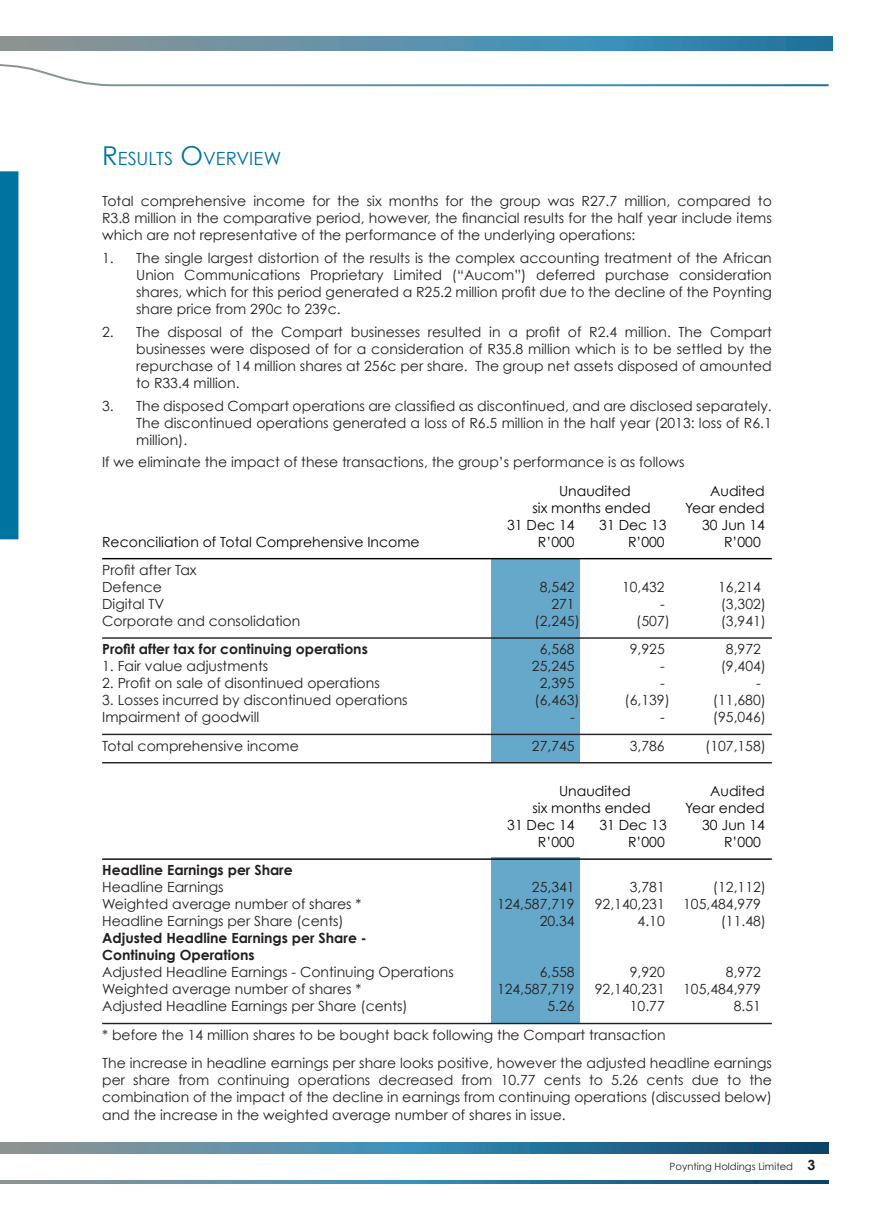
<style>
.page{position:relative;width:874px;height:1225px;background:#fff}
.page>*{position:absolute;margin:0;border:0;box-sizing:border-box;transform-origin:0 0}
.t1{font:18.2px "Century Gothic";letter-spacing:.005em;color:#0073a0}
.t2{font:14px/17px "Century Gothic";color:#231f20;text-align:justify}
.t3{font:14px "Century Gothic";color:#040503}
.t4{font:700 14px/17px "Century Gothic";color:#231f20}
.t5{font:10px "Century Gothic";color:#231f20}
.s1{font-size:26px}
.s2{font-weight:700;font-size:14px}
</style>
<div class="page">
<svg style="left:0;top:64px;width:829px;height:23px"></svg>
<svg style="left:0;top:1142px;width:828px;height:11px"></svg>
<svg style="left:0;top:1180px;width:828px;height:3px"></svg>
<svg style="left:0;top:36px;width:832px;height:15px"></svg>
<div style="left:491px;top:857px;width:89px;height:166px;background:#66a8c9"></div>
<div style="left:491px;top:558px;width:89px;height:204px;background:#66a8c9"></div>
<div style="left:0;top:171px;width:18px;height:368px;background:#0073a0"></div>
<hr style="left:102px;top:558px;width:669px;height:1px;background:#040503">
<hr style="left:102px;top:637px;width:669px;height:2px;background:#231f20">
<hr style="left:102px;top:733px;width:669px;height:2px;background:#231f20">
<hr style="left:102px;top:762px;width:669px;height:1px;background:#231f20">
<hr style="left:102px;top:858px;width:669px;height:2px;background:#040503">
<hr style="left:102px;top:1022px;width:669px;height:2px;background:#231f20">
<h1 class="t1" style="left:102px;top:147px;width:180px"><span class="s1">R</span>ESULTS <span class="s1">O</span>VERVIEW</h1>
<p class="t2" style="left:102px;top:193px;width:670px">Total comprehensive income for the six months for the group was R27.7 million, compared to R3.8 million in the comparative period, however, the financial results for the half year include items which are not representative of the performance of the underlying operations:</p>
<p class="t2" style="left:136px;top:249px;width:636px;text-indent:-34px">1. The single largest distortion of the results is the complex accounting treatment of the African Union Communications Proprietary Limited (“Aucom”) deferred purchase consideration shares, which for this period generated a R25.2 million profit due to the decline of the Poynting share price from 290c to 239c.</p>
<p class="t2" style="left:136px;top:323px;width:636px;text-indent:-34px">2. The disposal of the Compart businesses resulted in a profit of R2.4 million. The Compart businesses were disposed of for a consideration of R35.8 million which is to be settled by the repurchase of 14 million shares at 256c per share. The group net assets disposed of amounted to R33.4 million.</p>
<p class="t2" style="left:136px;top:397px;width:636px;text-indent:-34px">3. The disposed Compart operations are classified as discontinued, and are disclosed separately.<br>The discontinued operations generated a loss of R6.5 million in the half year (2013: loss of R6.1 million).</p>
<p class="t2" style="left:102px;top:453px;width:583px">If we eliminate the impact of these transactions, the group’s performance is as follows</p>
<p class="t3" style="left:558px;top:482px;width:73px">Unaudited</p>
<p class="t3" style="left:709px;top:482px;width:56px">Audited</p>
<p class="t3" style="left:532px;top:499px;width:120px">six months ended</p>
<p class="t3" style="left:684px;top:499px;width:81px">Year ended</p>
<p class="t3" style="left:507px;top:516px;width:69px">31 Dec 14</p>
<p class="t3" style="left:599px;top:516px;width:69px">31 Dec 13</p>
<p class="t3" style="left:701px;top:516px;width:64px">30 Jun 14</p>
<p class="t3" style="left:102px;top:533px;width:319px">Reconciliation of Total Comprehensive Income</p>
<p class="t3" style="left:537px;top:533px;width:38px">R’000</p>
<p class="t3" style="left:627px;top:533px;width:38px">R’000</p>
<p class="t3" style="left:723px;top:533px;width:38px">R’000</p>
<p class="t2" style="left:102px;top:561px;width:96px">Profit after Tax<br>Defence</p>
<p class="t2" style="left:539px;top:578px;width:36px">8,542</p>
<p class="t2" style="left:621px;top:578px;width:44px">10,432</p>
<p class="t2" style="left:717px;top:578px;width:44px">16,214</p>
<p class="t2" style="left:102px;top:595px;width:64px">Digital TV</p>
<p class="t2" style="left:551px;top:595px;width:25px">271</p>
<p class="t2" style="left:659px;top:595px;width:6px">-</p>
<p class="t2" style="left:720px;top:595px;width:47px">(3,302)</p>
<p class="t2" style="left:102px;top:612px;width:199px">Corporate and consolidation</p>
<p class="t2" style="left:534px;top:612px;width:47px">(2,245)</p>
<p class="t2" style="left:636px;top:612px;width:35px">(507)</p>
<p class="t2" style="left:720px;top:612px;width:47px">(3,941)</p>
<p class="t4" style="left:102px;top:640px;width:267px">profit after tax for continuing operations</p>
<p class="t2" style="left:539px;top:640px;width:36px">6,568</p>
<p class="t2" style="left:629px;top:640px;width:36px">9,925</p>
<p class="t2" style="left:725px;top:640px;width:36px">8,972</p>
<p class="t2" style="left:102px;top:657px;width:167px">1. Fair value adjustments</p>
<p class="t2" style="left:531px;top:657px;width:44px">25,245</p>
<p class="t2" style="left:659px;top:657px;width:6px">-</p>
<p class="t2" style="left:720px;top:657px;width:47px">(9,404)</p>
<p class="t2" style="left:102px;top:674px;width:279px">2. Profit on sale of disontinued operations</p>
<p class="t2" style="left:539px;top:674px;width:36px">2,395</p>
<p class="t2" style="left:659px;top:674px;width:6px">-</p>
<p class="t2" style="left:755px;top:674px;width:6px">-</p>
<p class="t2" style="left:102px;top:691px;width:307px">3. Losses incurred by discontinued operations</p>
<p class="t2" style="left:534px;top:691px;width:47px">(6,463)</p>
<p class="t2" style="left:624px;top:691px;width:47px">(6,139)</p>
<p class="t2" style="left:712px;top:691px;width:54px">(11,680)</p>
<p class="t2" style="left:102px;top:708px;width:159px">Impairment of goodwill</p>
<p class="t2" style="left:569px;top:708px;width:6px">-</p>
<p class="t2" style="left:659px;top:708px;width:6px">-</p>
<p class="t2" style="left:712px;top:708px;width:54px">(95,046)</p>
<p class="t2" style="left:102px;top:737px;width:198px">Total comprehensive income</p>
<p class="t2" style="left:531px;top:737px;width:44px">27,745</p>
<p class="t2" style="left:629px;top:737px;width:36px">3,786</p>
<p class="t2" style="left:704px;top:737px;width:62px">(107,158)</p>
<p class="t3" style="left:558px;top:782px;width:73px">Unaudited</p>
<p class="t3" style="left:709px;top:782px;width:56px">Audited</p>
<p class="t3" style="left:532px;top:799px;width:120px">six months ended</p>
<p class="t3" style="left:684px;top:799px;width:81px">Year ended</p>
<p class="t3" style="left:507px;top:816px;width:69px">31 Dec 14</p>
<p class="t3" style="left:599px;top:816px;width:69px">31 Dec 13</p>
<p class="t3" style="left:701px;top:816px;width:64px">30 Jun 14</p>
<p class="t3" style="left:537px;top:833px;width:38px">R’000</p>
<p class="t3" style="left:627px;top:833px;width:38px">R’000</p>
<p class="t3" style="left:723px;top:833px;width:38px">R’000</p>
<p class="t4" style="left:102px;top:861px;width:192px">headline earnings per Share</p>
<p class="t2" style="left:102px;top:878px;width:123px">Headline Earnings</p>
<p class="t2" style="left:531px;top:878px;width:44px">25,341</p>
<p class="t2" style="left:629px;top:878px;width:36px">3,781</p>
<p class="t2" style="left:712px;top:878px;width:54px">(12,112)</p>
<p class="t2" style="left:102px;top:895px;width:260px">Weighted average number of shares *</p>
<p class="t2" style="left:496px;top:895px;width:79px">124,587,719</p>
<p class="t2" style="left:594px;top:895px;width:71px">92,140,231</p>
<p class="t2" style="left:682px;top:895px;width:79px">105,484,979</p>
<p class="t2" style="left:102px;top:912px;width:243px">Headline Earnings per Share (cents)</p>
<p class="t2" style="left:539px;top:912px;width:36px">20.34</p>
<p class="t2" style="left:637px;top:912px;width:29px">4.10</p>
<p class="t2" style="left:720px;top:912px;width:47px">(11.48)</p>
<p class="t4" style="left:102px;top:929px;width:266px">adjusted headline earnings per Share -<br>Continuing Operations</p>
<p class="t2" style="left:102px;top:963px;width:353px">Adjusted Headline Earnings - Continuing Operations</p>
<p class="t2" style="left:539px;top:963px;width:36px">6,558</p>
<p class="t2" style="left:629px;top:963px;width:36px">9,920</p>
<p class="t2" style="left:725px;top:963px;width:36px">8,972</p>
<p class="t2" style="left:102px;top:980px;width:260px">Weighted average number of shares *</p>
<p class="t2" style="left:496px;top:980px;width:79px">124,587,719</p>
<p class="t2" style="left:594px;top:980px;width:71px">92,140,231</p>
<p class="t2" style="left:682px;top:980px;width:79px">105,484,979</p>
<p class="t2" style="left:102px;top:997px;width:307px">Adjusted Headline Earnings per Share (cents)</p>
<p class="t2" style="left:547px;top:997px;width:29px">5.26</p>
<p class="t2" style="left:629px;top:997px;width:36px">10.77</p>
<p class="t2" style="left:733px;top:997px;width:29px">8.51</p>
<p class="t2" style="left:102px;top:1020px;width:670px;line-height:28.4px">* before the 14 million shares to be bought back following the Compart transaction<br>The increase in headline earnings per share looks positive, however the adjusted headline earnings</p>
<p class="t2" style="left:102px;top:1071px;width:670px;line-height:17.6px">per share from continuing operations decreased from 10.77 cents to 5.26 cents due to the combination of the impact of the decline in earnings from continuing operations (discussed below) and the increase in the weighted average number of shares in issue.</p>
<p class="t5" style="left:669px;top:1160px;width:147px">Poynting Holdings Limited <span class="s2">3</span></p>
</div>
